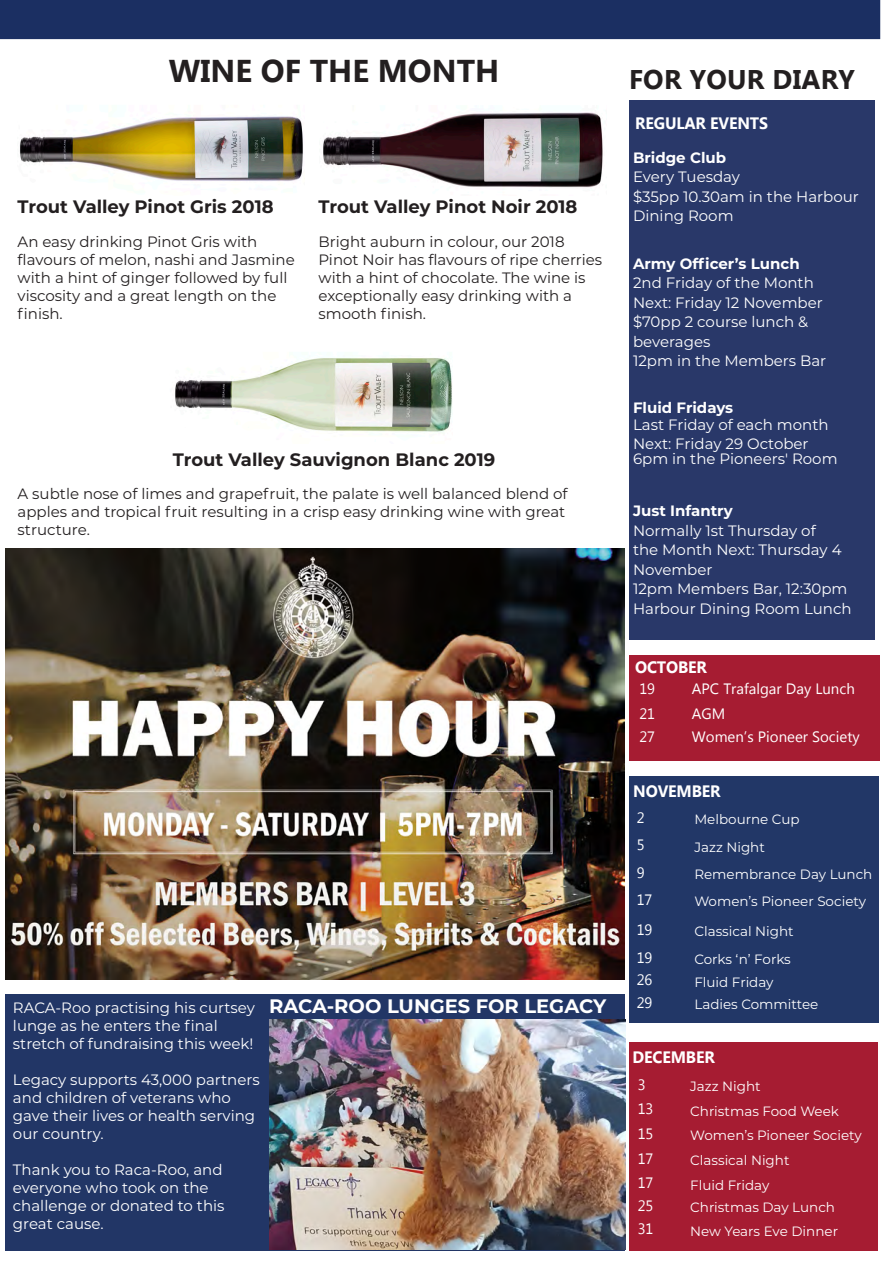
<style>
.page{position:relative;width:893px;height:1263px;background:#fff}
.page>*{position:absolute;margin:0;border:0;box-sizing:border-box;transform-origin:0 0}
.title_serif{font:700 31.5px "Myanmar Text";color:#231f20}
.title_serif-2{font:700 27px "Myanmar Text";letter-spacing:.01em;color:#231f20}
.t1{font:700 19.5px "Montserrat";color:#fff}
.t2{font:700 18px "Montserrat";color:#231f20}
.subheader{font:700 16.5px "Myanmar Text";letter-spacing:-.01em;color:#fff}
.body_text{font:15px/19.5px "Montserrat";color:#fff}
.t3{font:15px/18px "Montserrat";color:#231f20}
.subheader-2{font:15px "Myanmar Text";color:#fff}
.t4{font:700 15px "Montserrat";color:#fff}
.t5{font:13.5px "Montserrat";color:#fff}
.s1{font-weight:700}
</style>
<div class="page">
<div style="left:630px;top:776px;width:249px;height:247px;background:#223767"></div>
<div style="left:0;top:0;width:880px;height:39px;background:#1b2f62"></div>
<div style="left:629px;top:101px;width:246px;height:539px;background:#293869"></div>
<div style="left:629px;top:1042px;width:249px;height:209px;background:#a61c32"></div>
<img style="left:20px;top:116px;width:283px;height:65px">
<img style="left:175px;top:358px;width:277px;height:74px">
<img style="left:323px;top:112px;width:280px;height:76px">
<div style="left:629px;top:655px;width:251px;height:106px;background:#a61c32"></div>
<img style="left:5px;top:549px;width:619px;height:431px">
<div style="left:5px;top:994px;width:620px;height:257px;background:#223666"></div>
<img style="left:269px;top:1019px;width:356px;height:231px">
<p class="title_serif" style="left:169px;top:53px;width:332px">WINE OF THE MONTH</p>
<p class="title_serif-2" style="left:629px;top:64px;width:228px">FOR YOUR DIARY</p>
<p class="t2" style="left:18px;top:194px;width:257px">Trout Valley Pinot Gris 2018</p>
<p class="t2" style="left:319px;top:194px;width:260px">Trout Valley Pinot Noir 2018</p>
<p class="t3" style="left:18px;top:233px;width:279px">An easy drinking Pinot Gris with flavours of melon, nashi and Jasmine with a hint of ginger followed by full</p>
<p class="t3" style="left:18px;top:287px;width:260px">viscosity and a great length on the finish.</p>
<p class="t3" style="left:319px;top:233px;width:285px">Bright auburn in colour, our 2018<br>Pinot Noir has flavours of ripe cherries with a hint of chocolate. The wine is</p>
<p class="t3" style="left:319px;top:287px;width:255px">exceptionally easy drinking with a smooth finish.</p>
<p class="t2" style="left:173px;top:447px;width:324px">Trout Valley Sauvignon Blanc 2019</p>
<p class="t3" style="left:18px;top:484px;width:552px">A subtle nose of limes and grapefruit, the palate is well balanced blend of apples and tropical fruit resulting in a crisp easy drinking wine with great structure.</p>
<p class="body_text" style="left:13px;top:998px;width:243px;line-height:18px">RACA-Roo practising his curtsey lunge as he enters the final stretch of fundraising this week!</p>
<p class="body_text" style="left:13px;top:1070px;width:248px;line-height:18px">Legacy supports 43,000 partners and children of veterans who gave their lives or health serving our country.</p>
<p class="body_text" style="left:13px;top:1160px;width:213px;line-height:18px">Thank you to Raca-Roo, and everyone who took on the challenge or donated to this great cause.</p>
<p class="t1" style="left:269px;top:992px;width:339px">RACA-ROO LUNGES FOR LEGACY</p>
<p class="subheader" style="left:635px;top:114px;width:134px">REGULAR EVENTS</p>
<p class="body_text" style="left:633px;top:147px;width:227px"><span class="s1">Bridge Club<br></span>Every Tuesday<br>$35pp 10.30am in the Harbour<br>Dining Room</p>
<p class="body_text" style="left:633px;top:253px;width:195px"><span class="s1">Army Officer’s Lunch<br></span>2nd Friday of the Month<br>Next: Friday 12 November $70pp 2 course lunch &amp; beverages<br>12pm in the Members Bar</p>
<p class="t4" style="left:633px;top:397px;width:102px">Fluid Fridays</p>
<p class="body_text" style="left:633px;top:414px;width:197px">Last Friday of each month<br>Next: Friday 29 October</p>
<p class="body_text" style="left:633px;top:449px;width:206px">6pm in the Pioneers' Room</p>
<p class="body_text" style="left:633px;top:500px;width:220px"><span class="s1">Just Infantry<br></span>Normally 1st Thursday of<br>the Month Next: Thursday 4<br>November<br>12pm Members Bar, 12:30pm<br>Harbour Dining Room Lunch</p>
<p class="subheader" style="left:635px;top:657px;width:73px">OCTOBER</p>
<p class="subheader-2" style="left:639px;top:680px;width:17px">19</p>
<p class="subheader-2" style="left:692px;top:680px;width:164px">APC Trafalgar Day Lunch</p>
<p class="subheader-2" style="left:639px;top:705px;width:17px">21</p>
<p class="subheader-2" style="left:692px;top:705px;width:35px">AGM</p>
<p class="subheader-2" style="left:639px;top:728px;width:17px">27</p>
<p class="subheader-2" style="left:692px;top:728px;width:169px">Women’s Pioneer Society</p>
<p class="subheader" style="left:633px;top:782px;width:89px">NOVEMBER</p>
<p class="subheader-2" style="left:637px;top:809px;width:9px">2</p>
<p class="t5" style="left:694px;top:810px;width:107px">Melbourne Cup</p>
<p class="subheader-2" style="left:637px;top:836px;width:9px">5</p>
<p class="t5" style="left:694px;top:838px;width:72px">Jazz Night</p>
<p class="subheader-2" style="left:637px;top:864px;width:9px">9</p>
<p class="t5" style="left:694px;top:865px;width:180px">Remembrance Day Lunch</p>
<p class="subheader-2" style="left:637px;top:891px;width:17px">17</p>
<p class="t5" style="left:694px;top:892px;width:173px">Women’s Pioneer Society</p>
<p class="subheader-2" style="left:637px;top:921px;width:17px">19</p>
<p class="t5" style="left:694px;top:922px;width:101px">Classical Night</p>
<p class="subheader-2" style="left:637px;top:949px;width:17px">19</p>
<p class="t5" style="left:694px;top:950px;width:98px">Corks ‘n’ Forks</p>
<p class="subheader-2" style="left:637px;top:971px;width:17px">26</p>
<p class="t5" style="left:694px;top:972px;width:81px">Fluid Friday</p>
<p class="subheader-2" style="left:637px;top:994px;width:17px">29</p>
<p class="t5" style="left:694px;top:995px;width:126px">Ladies Committee</p>
<p class="subheader" style="left:633px;top:1047px;width:84px">DECEMBER</p>
<p class="subheader-2" style="left:638px;top:1076px;width:9px">3</p>
<p class="t5" style="left:690px;top:1077px;width:72px">Jazz Night</p>
<p class="subheader-2" style="left:638px;top:1100px;width:17px">13</p>
<p class="t5" style="left:690px;top:1101px;width:150px">Christmas Food Week</p>
<p class="subheader-2" style="left:638px;top:1125px;width:17px">15</p>
<p class="t5" style="left:690px;top:1126px;width:173px">Women’s Pioneer Society</p>
<p class="subheader-2" style="left:638px;top:1150px;width:17px">17</p>
<p class="t5" style="left:690px;top:1151px;width:101px">Classical Night</p>
<p class="subheader-2" style="left:638px;top:1174px;width:17px">17</p>
<p class="t5" style="left:690px;top:1176px;width:81px">Fluid Friday</p>
<p class="subheader-2" style="left:638px;top:1197px;width:17px">25</p>
<p class="t5" style="left:690px;top:1198px;width:146px">Christmas Day Lunch</p>
<p class="subheader-2" style="left:638px;top:1220px;width:17px">31</p>
<p class="t5" style="left:690px;top:1221px;width:149px">New Years Eve Dinner</p>
</div>
